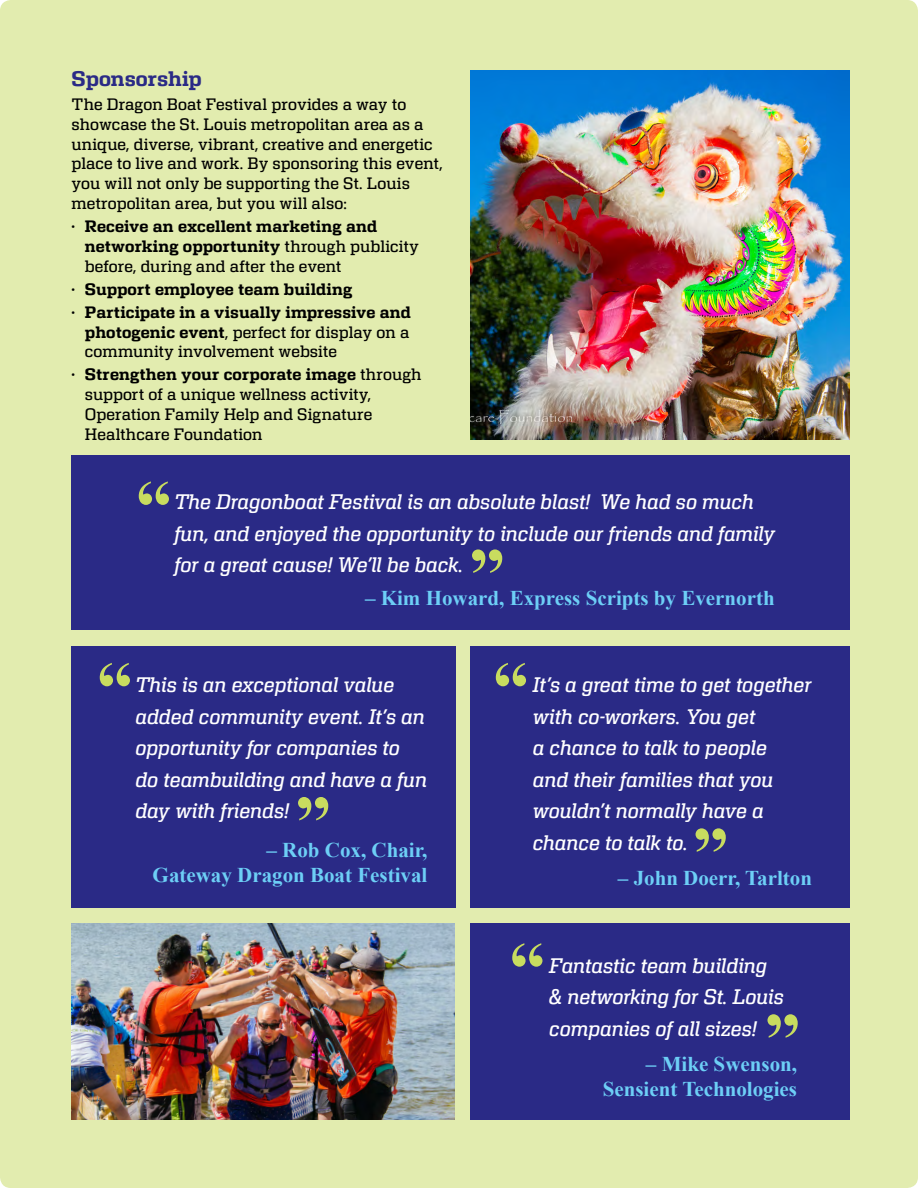
<style>
.page{position:relative;width:918px;height:1188px;background:#e2ecaf}
.page>*{position:absolute;margin:0;border:0;box-sizing:border-box;transform-origin:0 0}
.t1{font:700 72px "Times New Roman";color:#c8dc5f}
.t2{font:italic 500 21px/31.5px "Girard Slab";letter-spacing:-.015em;color:#fff}
.t3{font:700 21px/25.2px "Times New Roman";color:#6dcff6;text-align:right}
.t4{font:700 21px "Girard Slab";color:#2a2a86}
.t5{font:500 16.5px/19.8px "Girard Slab";letter-spacing:.005em;color:#000}
.t6{font:700 16.5px/19.8px "Girard Slab";letter-spacing:.005em;color:#000}
.s1{font-weight:500}
.s2{font-weight:700}
</style>
<div class="page">
<div style="left:471px;top:646px;width:379px;height:261px;background:#2a2a86"></div>
<div style="left:71px;top:646px;width:385px;height:261px;background:#2a2a86"></div>
<img style="left:471px;top:70px;width:379px;height:370px">
<div style="left:471px;top:923px;width:379px;height:196px;background:#2a2a86"></div>
<div style="left:71px;top:455px;width:779px;height:175px;background:#2a2a86"></div>
<img style="left:71px;top:923px;width:384px;height:196px">
<p class="t4" style="left:71px;top:66px;width:132px">Sponsorship</p>
<p class="t5" style="left:71px;top:95px;width:373px">The Dragon Boat Festival provides a way to showcase the St. Louis metropolitan area as a unique, diverse, vibrant, creative and energetic place to live and work. By sponsoring this event, you will not only be supporting the St. Louis metropolitan area, but you will also:</p>
<p class="t6" style="left:85px;top:216px;width:335px;text-indent:-13px"><span class="s1">•</span> Receive an excellent marketing and networking opportunity <span class="s1">through publicity before, during and after the event</span></p>
<p class="t6" style="left:71px;top:279px;width:283px"><span class="s1">•</span> Support employee team building</p>
<p class="t6" style="left:85px;top:302px;width:328px;text-align:justify;text-indent:-13px"><span class="s1">•</span> Participate in a visually impressive and photogenic event<span class="s1">, perfect for display on a community involvement website</span></p>
<p class="t5" style="left:85px;top:365px;width:338px;text-indent:-13px">• <span class="s2">Strengthen your corporate image</span> through support of a unique wellness activity, Operation Family Help and Signature Healthcare Foundation</p>
<h1 class="t1" style="left:136px;top:456px;width:37px">“</h1>
<p class="t2" style="left:174px;top:486px;width:603px">The Dragonboat Festival is an absolute blast! We had so much fun, and enjoyed the opportunity to include our friends and family for a great cause! We’ll be back.</p>
<p class="t3" style="left:365px;top:585px;width:411px">– Kim Howard, Express Scripts by Evernorth</p>
<h1 class="t1" style="left:469px;top:524px;width:37px">”</h1>
<h1 class="t1" style="left:97px;top:638px;width:37px">“</h1>
<p class="t2" style="left:135px;top:670px;width:293px">This is an exceptional value added community event. It’s an opportunity for companies to do teambuilding and have a fun day with friends!</p>
<h1 class="t1" style="left:295px;top:772px;width:37px">”</h1>
<p class="t3" style="left:153px;top:837px;width:276px">– Rob Cox, Chair,<br>Gateway Dragon Boat Festival</p>
<h1 class="t1" style="left:493px;top:638px;width:37px">“</h1>
<p class="t2" style="left:533px;top:670px;width:281px">It’s a great time to get together with co-workers. You get<br>a chance to talk to people<br>and their families that you wouldn’t normally have a chance to talk to.</p>
<h1 class="t1" style="left:693px;top:803px;width:37px">”</h1>
<p class="t3" style="left:618px;top:865px;width:196px">– John Doerr, Tarlton</p>
<h1 class="t1" style="left:509px;top:918px;width:37px">“</h1>
<p class="t2" style="left:549px;top:950px;width:236px">Fantastic team building &amp; networking for St. Louis companies of all sizes!</p>
<h1 class="t1" style="left:765px;top:989px;width:37px">”</h1>
<p class="t3" style="left:646px;top:1051px;width:153px">– Mike Swenson,</p>
<p class="t3" style="left:603px;top:1076px;width:196px">Sensient Technologies</p>
</div>
